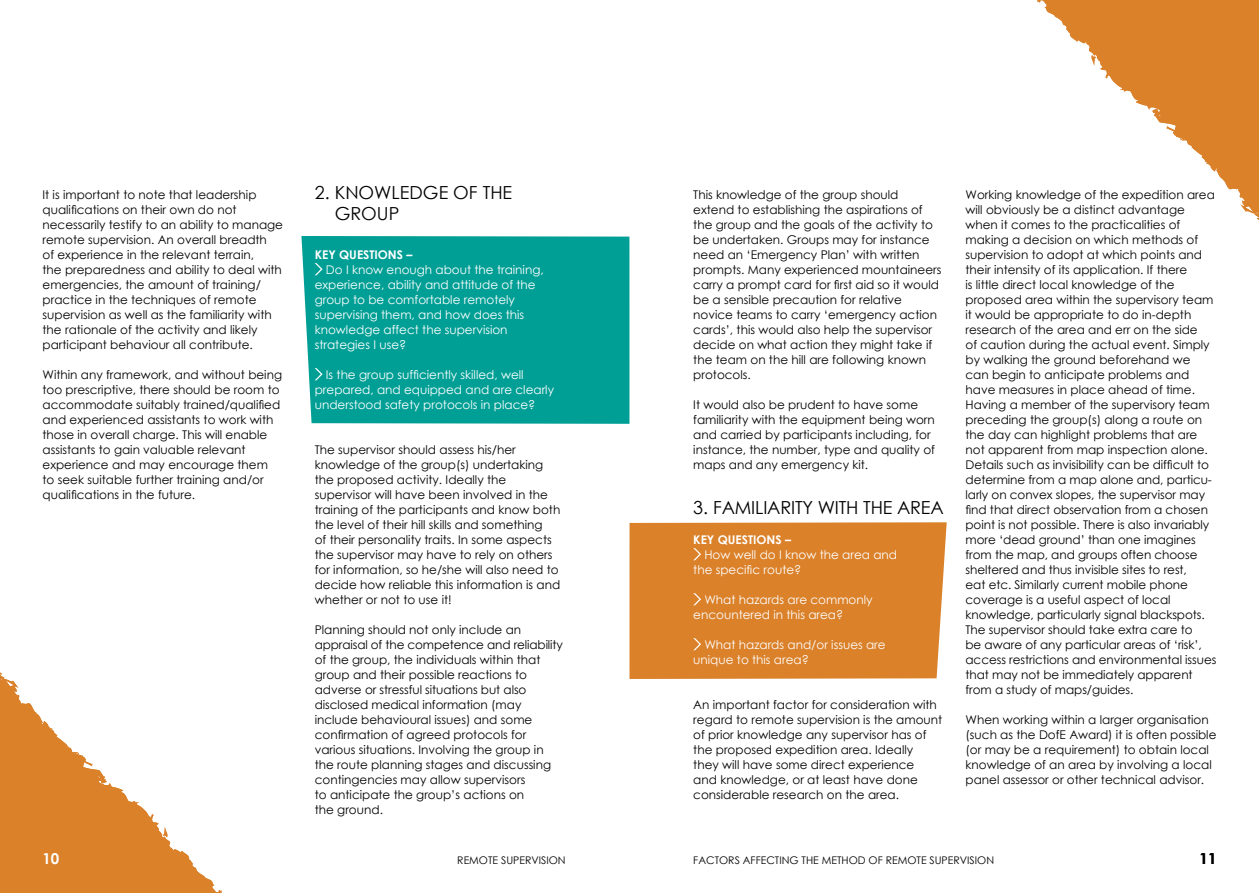
<style>
.page{position:relative;width:1259px;height:893px;background:#fff}
.page>*{position:absolute;margin:0;border:0;box-sizing:border-box;transform-origin:0 0}
.t1{font:18px/21.6px "Century Gothic";letter-spacing:-.01em;color:#000}
.t2{font:700 15px "Century Gothic";color:#fff}
.t3{font:700 15px "Century Gothic";color:#000}
.t4{font:12px/15px "Century Gothic";color:#000}
.t5{font:12px/15px "Century Gothic";color:#fff}
.t6{font:700 12px "Century Gothic";color:#fff}
.t7{font:10.5px "Century Gothic";color:#000}
</style>
<div class="page">
<svg style="left:0;top:672px;width:222px;height:221px"></svg>
<svg style="left:1037px;top:0;width:222px;height:220px"></svg>
<div style="left:301px;top:236px;width:328px;height:188px;background:#009f95"></div>
<div style="left:629px;top:522px;width:317px;height:157px;background:#da812a"></div>
<svg style="left:315px;top:263px;width:7px;height:12px"></svg>
<svg style="left:315px;top:368px;width:7px;height:12px"></svg>
<svg style="left:693px;top:548px;width:8px;height:12px"></svg>
<svg style="left:693px;top:593px;width:8px;height:12px"></svg>
<svg style="left:693px;top:638px;width:8px;height:12px"></svg>
<p class="t4" style="left:43px;top:187px;width:242px">It is important to note that leadership qualifications on their own do not necessarily testify to an ability to manage remote supervision. An overall breadth<br>of experience in the relevant terrain,<br>the preparedness and ability to deal with emergencies, the amount of training/ practice in the techniques of remote supervision as well as the familiarity with the rationale of the activity and likely participant behaviour all contribute.</p>
<p class="t4" style="left:43px;top:367px;width:241px">Within any framework, and without being too prescriptive, there should be room to accommodate suitably trained/qualified and experienced assistants to work with those in overall charge. This will enable assistants to gain valuable relevant experience and may encourage them to seek suitable further training and/or qualifications in the future.</p>
<h1 class="t1" style="left:335px;top:181px;width:179px;text-indent:-20px">2. KNOWLEDGE OF THE<br>GROUP</h1>
<p class="t6" style="left:315px;top:247px;width:99px">KEY QUESTIONS –</p>
<p class="t5" style="left:315px;top:262px;width:230px;text-indent:11px">Do I know enough about the training, experience, ability and attitude of the group to be comfortable remotely supervising them, and how does this knowledge affect the supervision strategies I use?</p>
<p class="t5" style="left:315px;top:367px;width:241px;text-indent:11px">Is the group sufficiently skilled, well prepared, and equipped and are clearly understood safety protocols in place?</p>
<p class="t4" style="left:315px;top:442px;width:247px">The supervisor should assess his/her knowledge of the group(s) undertaking the proposed activity. Ideally the supervisor will have been involved in the training of the participants and know both the level of their hill skills and something<br>of their personality traits. In some aspects the supervisor may have to rely on others for information, so he/she will also need to decide how reliable this information is and whether or not to use it!</p>
<p class="t4" style="left:315px;top:622px;width:250px">Planning should not only include an appraisal of the competence and reliability of the group, the individuals within that group and their possible reactions to adverse or stressful situations but also disclosed medical information (may include behavioural issues) and some confirmation of agreed protocols for various situations. Involving the group in the route planning stages and discussing contingencies may allow supervisors<br>to anticipate the group’s actions on<br>the ground.</p>
<p class="t4" style="left:693px;top:187px;width:250px">This knowledge of the group should extend to establishing the aspirations of the group and the goals of the activity to be undertaken. Groups may for instance need an ‘Emergency Plan’ with written prompts. Many experienced mountaineers carry a prompt card for first aid so it would be a sensible precaution for relative novice teams to carry ‘emergency action cards’, this would also help the supervisor decide on what action they might take if the team on the hill are following known protocols.</p>
<p class="t4" style="left:693px;top:397px;width:243px">It would also be prudent to have some familiarity with the equipment being worn and carried by participants including, for instance, the number, type and quality of maps and any emergency kit.</p>
<h1 class="t1" style="left:693px;top:496px;width:252px">3. FAMILIARITY WITH THE AREA</h1>
<p class="t6" style="left:693px;top:532px;width:99px">KEY QUESTIONS –</p>
<p class="t5" style="left:693px;top:547px;width:205px;text-indent:11px">How well do I know the area and the specific route?</p>
<p class="t5" style="left:693px;top:592px;width:181px;text-indent:11px">What hazards are commonly encountered in this area?</p>
<p class="t5" style="left:693px;top:637px;width:194px;text-indent:11px">What hazards and/or issues are unique to this area?</p>
<p class="t4" style="left:693px;top:697px;width:250px">An important factor for consideration with regard to remote supervision is the amount of prior knowledge any supervisor has of the proposed expedition area. Ideally<br>they will have some direct experience<br>and knowledge, or at least have done considerable research on the area.</p>
<p class="t4" style="left:965px;top:187px;width:252px">Working knowledge of the expedition area will obviously be a distinct advantage when it comes to the practicalities of making a decision on which methods of supervision to adopt at which points and their intensity of its application. If there<br>is little direct local knowledge of the proposed area within the supervisory team it would be appropriate to do in-depth research of the area and err on the side<br>of caution during the actual event. Simply by walking the ground beforehand we can begin to anticipate problems and have measures in place ahead of time.<br>Having a member of the supervisory team preceding the group(s) along a route on the day can highlight problems that are not apparent from map inspection alone.<br>Details such as invisibility can be difficult to determine from a map alone and, particu&shy;larly on convex slopes, the supervisor may find that direct observation from a chosen point is not possible. There is also invariably more ‘dead ground’ than one imagines from the map, and groups often choose sheltered and thus invisible sites to rest,<br>eat etc. Similarly current mobile phone coverage is a useful aspect of local knowledge, particularly signal blackspots.<br>The supervisor should take extra care to<br>be aware of any particular areas of ‘risk’, access restrictions and environmental issues that may not be immediately apparent from a study of maps/guides.</p>
<p class="t4" style="left:965px;top:712px;width:252px">When working within a larger organisation (such as the DofE Award) it is often possible (or may be a requirement) to obtain local knowledge of an area by involving a local panel assessor or other technical advisor.</p>
<p class="t2" style="left:43px;top:849px;width:18px">10</p>
<p class="t7" style="left:457px;top:852px;width:110px">REMOTE SUPERVISION</p>
<p class="t7" style="left:693px;top:852px;width:302px">FACTORS AFFECTING THE METHOD OF REMOTE SUPERVISION</p>
<p class="t3" style="left:1199px;top:849px;width:18px">11</p>
</div>
